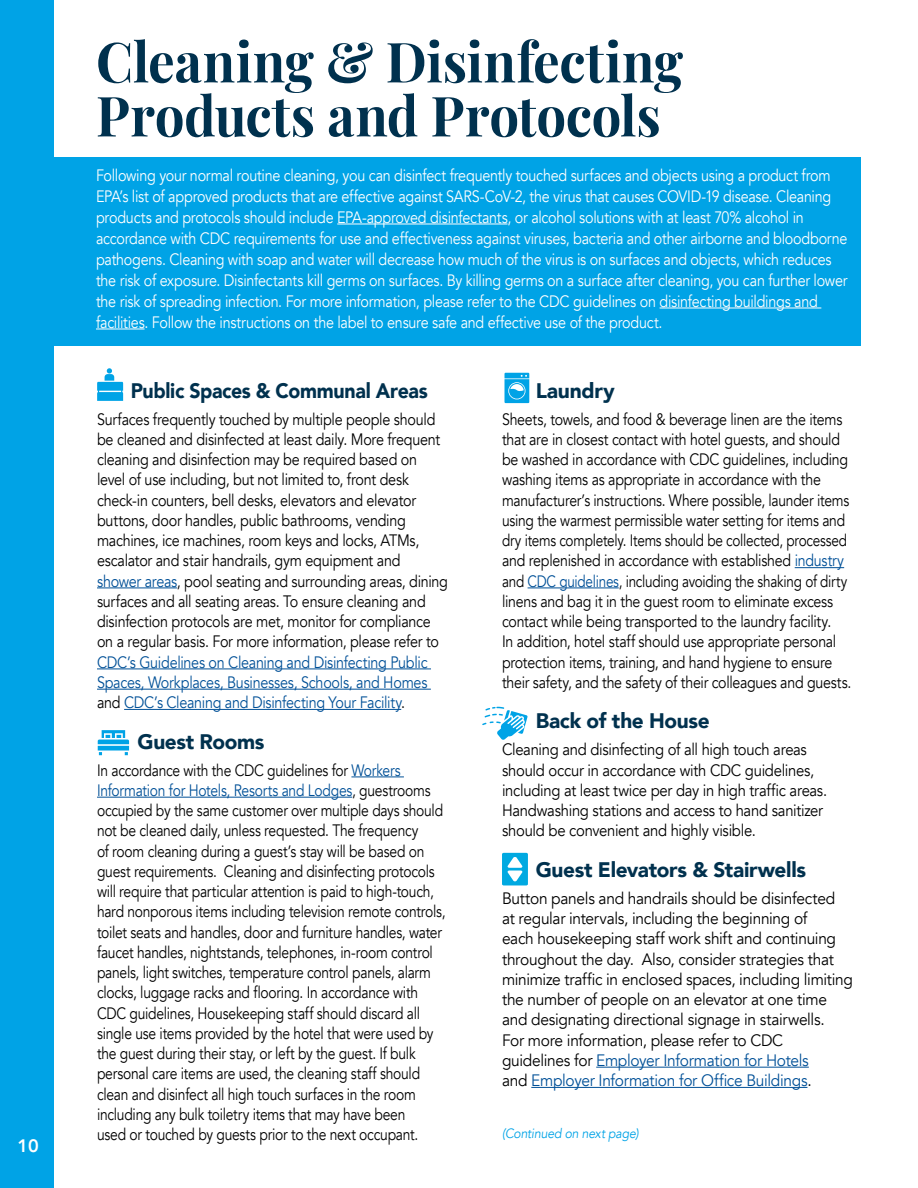
<style>
.page{position:relative;width:918px;height:1188px;background:#fff}
.page>*{position:absolute;margin:0;border:0;box-sizing:border-box;transform-origin:0 0}
.t1{font:700 55.5px/54px "Playfair Display";letter-spacing:-.005em;color:#00314e;scale:.95 1}
.t2{font:900 21px "Avenir";letter-spacing:-.015em;color:#00314e}
.t3{font:900 21px "Avenir";letter-spacing:-.015em;color:#00314e;scale:.93 1}
.t4{font:800 18px "Avenir";color:#fff}
.t5{font:16.5px/20.2px "Avenir";letter-spacing:-.02em;color:#000;scale:.84 1}
.t6{font:16.5px/21px "Avenir";letter-spacing:-.02em;color:#fff;scale:.87 1}
.t7{font:16.5px/20.2px "Avenir";letter-spacing:-.02em;color:#000;scale:.86 1}
.t8{font:16.5px/20.2px "Avenir";letter-spacing:-.02em;color:#000;scale:.87 1}
.t9{font:16.5px/20.2px "Avenir";letter-spacing:-.02em;color:#000;scale:.94 1}
.t10{font:16.5px/20.2px "Avenir";letter-spacing:-.02em;color:#000;scale:.9 1}
.t11{font:16.5px/20.2px "Avenir";letter-spacing:-.02em;color:#005097;text-align:justify;scale:.87 1}
.t12{font:italic 13.5px "Avenir";letter-spacing:-.01em;color:#00a3e6;scale:.91 1}
.s1{color:#005097}
.s2{color:#000}
</style>
<div class="page">
<div style="left:53px;top:158px;width:808px;height:188px;background:#00a3e6"></div>
<hr style="left:97px;top:588px;width:80px;height:1px;background:#005097">
<hr style="left:97px;top:669px;width:334px;height:1px;background:#005097">
<hr style="left:97px;top:689px;width:334px;height:1px;background:#005097">
<hr style="left:124px;top:709px;width:277px;height:1px;background:#005097">
<hr style="left:351px;top:777px;width:53px;height:1px;background:#005097">
<hr style="left:97px;top:797px;width:255px;height:1px;background:#005097">
<hr style="left:795px;top:567px;width:49px;height:1px;background:#005097">
<hr style="left:528px;top:588px;width:91px;height:1px;background:#005097">
<hr style="left:596px;top:1067px;width:213px;height:1px;background:#005097">
<hr style="left:531px;top:1087px;width:276px;height:1px;background:#005097">
<svg style="left:97px;top:368px;width:26px;height:33px"></svg>
<svg style="left:98px;top:730px;width:31px;height:25px"></svg>
<svg style="left:505px;top:373px;width:24px;height:30px"></svg>
<svg style="left:482px;top:707px;width:46px;height:33px"></svg>
<div style="left:0;top:0;width:53px;height:1188px;background:#00a3e6"></div>
<hr style="left:337px;top:224px;width:171px;height:1px;background:#fff">
<hr style="left:660px;top:308px;width:161px;height:1px;background:#fff">
<hr style="left:96px;top:329px;width:49px;height:1px;background:#fff">
<svg style="left:502px;top:853px;width:26px;height:32px"></svg>
<p class="t4" style="left:17px;top:1132px;width:23px">10</p>
<h1 class="t1" style="left:96px;top:30px;width:619px">Cleaning &amp; Disinfecting<br>Products and Protocols</h1>
<p class="t6" style="left:96px;top:165px;width:865px">Following your normal routine cleaning, you can disinfect frequently touched surfaces and objects using a product from EPA’s list of approved products that are effective against SARS-CoV-2, the virus that causes COVID-19 disease. Cleaning products and protocols should include EPA-approved disinfectants, or alcohol solutions with at least 70% alcohol in accordance with CDC requirements for use and effectiveness against viruses, bacteria and other airborne and bloodborne pathogens. Cleaning with soap and water will decrease how much of the virus is on surfaces and objects, which reduces the risk of exposure. Disinfectants kill germs on surfaces. By killing germs on a surface after cleaning, you can further lower the risk of spreading infection. For more information, please refer to the CDC guidelines on disinfecting buildings and facilities. Follow the instructions on the label to ensure safe and effective use of the product.</p>
<p class="t3" style="left:131px;top:372px;width:321px">Public Spaces &amp; Communal Areas</p>
<p class="t8" style="left:97px;top:409px;width:405px">Surfaces frequently touched by multiple people should be cleaned and disinfected at least daily. More frequent cleaning and disinfection may be required based on level of use including, but not limited to, front desk check-in counters, bell desks, elevators and elevator buttons, door handles, public bathrooms, vending machines, ice machines, room keys and locks, ATMs, escalator and stair handrails, gym equipment and <span class="s1">shower areas</span>, pool seating and surrounding areas, dining surfaces and all seating areas. To ensure cleaning and disinfection protocols are met, monitor for compliance on a regular basis. For more information, please refer to</p>
<p class="t11" style="left:97px;top:652px;width:381px">CDC’s Guidelines on Cleaning and Disinfecting Public Spaces, Workplaces, Businesses, Schools, and Homes <span class="s2">and</span> CDC’s Cleaning and Disinfecting Your Facility<span class="s2">.</span></p>
<p class="t2" style="left:138px;top:723px;width:129px">Guest Rooms</p>
<p class="t5" style="left:97px;top:760px;width:417px">In accordance with the CDC guidelines for <span class="s1">Workers Information for Hotels, Resorts and Lodges</span>, guestrooms occupied by the same customer over multiple days should not be cleaned daily, unless requested. The frequency<br>of room cleaning during a guest’s stay will be based on guest requirements. Cleaning and disinfecting protocols will require that particular attention is paid to high-touch, hard nonporous items including television remote controls, toilet seats and handles, door and furniture handles, water faucet handles, nightstands, telephones, in-room control panels, light switches, temperature control panels, alarm clocks, luggage racks and flooring. In accordance with CDC guidelines, Housekeeping staff should discard all single use items provided by the hotel that were used by the guest during their stay, or left by the guest. If bulk personal care items are used, the cleaning staff should clean and disinfect all high touch surfaces in the room including any bulk toiletry items that may have been<br>used or touched by guests prior to the next occupant.</p>
<p class="t2" style="left:536px;top:372px;width:80px">Laundry</p>
<p class="t7" style="left:502px;top:409px;width:408px">Sheets, towels, and food &amp; beverage linen are the items that are in closest contact with hotel guests, and should be washed in accordance with CDC guidelines, including washing items as appropriate in accordance with the manufacturer’s instructions. Where possible, launder items using the warmest permissible water setting for items and dry items completely. Items should be collected, processed and replenished in accordance with established <span class="s1">industry </span>and <span class="s1">CDC guidelines</span>, including avoiding the shaking of dirty linens and bag it in the guest room to eliminate excess contact while being transported to the laundry facility.<br>In addition, hotel staff should use appropriate personal protection items, training, and hand hygiene to ensure their safety, and the safety of their colleagues and guests.</p>
<p class="t2" style="left:536px;top:703px;width:175px">Back of the House</p>
<p class="t10" style="left:502px;top:740px;width:363px">Cleaning and disinfecting of all high touch areas should occur in accordance with CDC guidelines, including at least twice per day in high traffic areas.<br>Handwashing stations and access to hand sanitizer should be convenient and highly visible.</p>
<p class="t2" style="left:536px;top:852px;width:272px">Guest Elevators &amp; Stairwells</p>
<p class="t9" style="left:502px;top:888px;width:375px">Button panels and handrails should be disinfected<br>at regular intervals, including the beginning of<br>each housekeeping staff work shift and continuing throughout the day. Also, consider strategies that minimize traffic in enclosed spaces, including limiting the number of people on an elevator at one time and designating directional signage in stairwells.<br>For more information, please refer to CDC guidelines for <span class="s1">Employer Information for Hotels<br></span>and <span class="s1">Employer Information for Office Buildings</span>.</p>
<p class="t12" style="left:502px;top:1125px;width:152px">(Continued on next page)</p>
</div>
